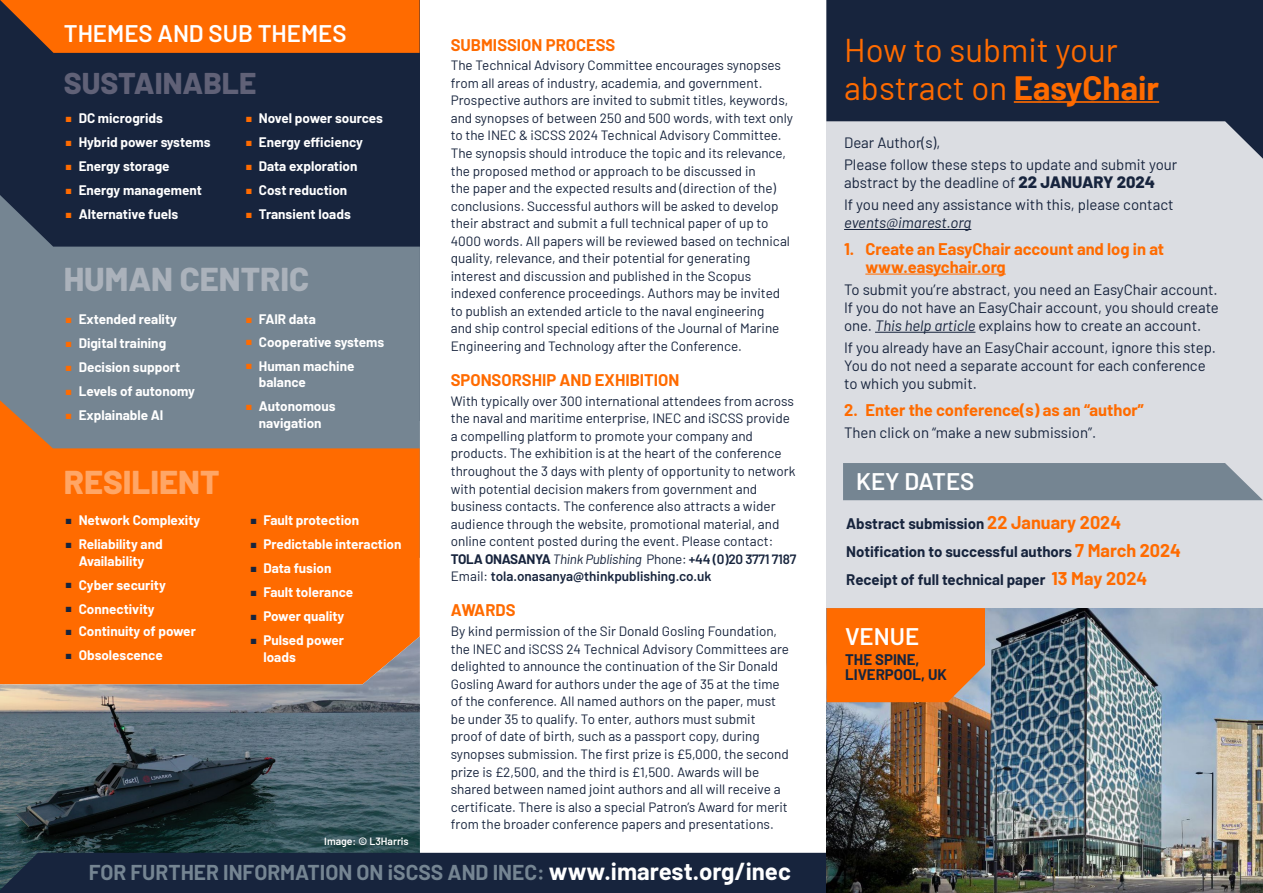
<style>
.page{position:relative;width:1263px;height:893px;background:#fff}
.page>*{position:absolute;margin:0;border:0;box-sizing:border-box;transform-origin:0 0}
.t1{font:33px/37.5px "Barlow";color:#ff6b00}
.t2{font:800 33px "Barlow";color:#abb2bb}
.t3{font:800 33px "Barlow";color:#ffa666}
.t4{font:800 30px "Barlow";color:#606177}
.t5{font:600 24px "Barlow";color:#fff}
.t6{font:700 21px "Barlow";color:#758592}
.t7{font:700 16.5px/18px "Barlow";color:#ff6b00}
.t8{font:15px/18px "Barlow";color:#17243d}
.t9{font:700 15px/28px "Barlow";color:#17243d}
.t10{font:italic 15px "Barlow";color:#17243d}
.t11{font:13.5px/17.5px "Barlow";color:#17243d}
.t12{font:700 13.5px/16.5px "Barlow";color:#fff}
.t13{font:600 10.5px "Barlow";color:#fff}
.s1{color:#ff6b00}
.s2{color:#17243d}
.s3{font-weight:700}
.s4{font-style:italic}
.s5{font-weight:600}
.s6{font-size:24px;color:#fff}
.s7{font-weight:800;font-size:16.5px}
.s8{font-size:18px;color:#ff6b00}
</style>
<div class="page">
<div style="left:0;top:0;width:420px;height:421px;background:#17243d"></div>
<svg style="left:0;top:195px;width:420px;height:205px;fill:#758592"></svg>
<svg style="left:0;top:400px;width:420px;height:236px;background:#e46f1b"></svg>
<svg style="left:0;top:0;width:420px;height:53px;background:#ee6504"></svg>
<img style="left:0;top:636px;width:420px;height:217px">
<div style="left:0;top:853px;width:826px;height:40px;background:#17243d"></div>
<div style="left:826px;top:0;width:437px;height:893px;background:#dbdde2"></div>
<hr style="left:844px;top:229px;width:127px;height:1px;background:#17243d">
<hr style="left:865px;top:274px;width:141px;height:1px;background:#ff6b00">
<hr style="left:875px;top:332px;width:100px;height:1px;background:#17243d">
<svg style="left:826px;top:0;width:437px;height:159px;fill:#17243d"></svg>
<hr style="left:1014px;top:101px;width:145px;height:2px;background:#ff6b00">
<div style="left:843px;top:463px;width:420px;height:37px;background:#758592"></div>
<img style="left:827px;top:608px;width:436px;height:285px">
<svg style="left:826px;top:608px;width:159px;height:94px;background:#f96e0a"></svg>
<h3 class="t5" style="left:64px;top:16px;width:284px">THEMES AND SUB THEMES</h3>
<h2 class="t4" style="left:64px;top:61px;width:194px">SUSTAINABLE</h2>
<p class="t12" style="left:66px;top:109px;width:99px"><span class="s1">■</span> DC microgrids</p>
<p class="t12" style="left:66px;top:133px;width:146px"><span class="s1">■</span> Hybrid power systems</p>
<p class="t12" style="left:66px;top:157px;width:105px"><span class="s1">■</span> Energy storage</p>
<p class="t12" style="left:66px;top:181px;width:138px"><span class="s1">■</span> Energy management</p>
<p class="t12" style="left:66px;top:205px;width:114px"><span class="s1">■</span> Alternative fuels</p>
<p class="t12" style="left:246px;top:109px;width:138px"><span class="s1">■</span> Novel power sources</p>
<p class="t12" style="left:246px;top:133px;width:118px"><span class="s1">■</span> Energy efficiency</p>
<p class="t12" style="left:246px;top:157px;width:113px"><span class="s1">■</span> Data exploration</p>
<p class="t12" style="left:246px;top:181px;width:103px"><span class="s1">■</span> Cost reduction</p>
<p class="t12" style="left:246px;top:205px;width:106px"><span class="s1">■</span> Transient loads</p>
<h1 class="t2" style="left:64px;top:255px;width:247px">HUMAN CENTRIC</h1>
<p class="t12" style="left:66px;top:310px;width:113px"><span class="s1">■</span> Extended reality</p>
<p class="t12" style="left:66px;top:334px;width:102px"><span class="s1">■</span> Digital training</p>
<p class="t12" style="left:66px;top:358px;width:116px"><span class="s1">■</span> Decision support</p>
<p class="t12" style="left:66px;top:382px;width:131px"><span class="s1">■</span> Levels of autonomy</p>
<p class="t12" style="left:66px;top:406px;width:99px"><span class="s1">■</span> Explainable AI</p>
<h1 class="t3" style="left:64px;top:458px;width:157px">RESILIENT</h1>
<p class="t12" style="left:66px;top:511px;width:136px"><span class="s2">■</span> Network Complexity</p>
<p class="t12" style="left:66px;top:535px;width:98px;text-align:center"><span class="s2">■</span> Reliability and<br>Availability</p>
<p class="t12" style="left:66px;top:576px;width:101px"><span class="s2">■</span> Cyber security</p>
<p class="t12" style="left:66px;top:600px;width:90px"><span class="s2">■</span> Connectivity</p>
<p class="t12" style="left:66px;top:622px;width:131px"><span class="s2">■</span> Continuity of power</p>
<p class="t12" style="left:66px;top:646px;width:98px"><span class="s2">■</span> Obsolescence</p>
<p class="t12" style="left:246px;top:310px;width:71px"><span class="s1">■</span> FAIR data</p>
<p class="t12" style="left:246px;top:333px;width:140px"><span class="s1">■</span> Cooperative systems</p>
<p class="t12" style="left:259px;top:357px;width:97px;text-indent:-13px"><span class="s1">■</span> Human machine balance</p>
<p class="t12" style="left:246px;top:397px;width:91px;text-align:center"><span class="s1">■</span> Autonomous navigation</p>
<p class="t12" style="left:251px;top:511px;width:110px"><span class="s2">■</span> Fault protection</p>
<p class="t12" style="left:251px;top:535px;width:152px"><span class="s2">■</span> Predictable interaction</p>
<p class="t12" style="left:251px;top:559px;width:82px"><span class="s2">■</span> Data fusion</p>
<p class="t12" style="left:251px;top:583px;width:104px"><span class="s2">■</span> Fault tolerance</p>
<p class="t12" style="left:251px;top:607px;width:95px"><span class="s2">■</span> Power quality</p>
<p class="t12" style="left:263px;top:631px;width:82px;text-indent:-13px"><span class="s2">■</span> Pulsed power loads</p>
<p class="t13" style="left:324px;top:833px;width:86px">Image: © L3Harris</p>
<p class="t7" style="left:451px;top:34px;width:166px">SUBMISSION PROCESS</p>
<p class="t11" style="left:451px;top:56px;width:344px">The Technical Advisory Committee encourages synopses from all areas of industry, academia, and government.<br>Prospective authors are invited to submit titles, keywords, and synopses of between 250 and 500 words, with text only to the INEC &amp; iSCSS 2024 Technical Advisory Committee.<br>The synopsis should introduce the topic and its relevance, the proposed method or approach to be discussed in<br>the paper and the expected results and (direction of the) conclusions. Successful authors will be asked to develop their abstract and submit a full technical paper of up to 4000 words. All papers will be reviewed based on technical quality, relevance, and their potential for generating interest and discussion and published in the Scopus indexed conference proceedings. Authors may be invited to publish an extended article to the naval engineering<br>and ship control special editions of the Journal of Marine Engineering and Technology after the Conference.</p>
<p class="t7" style="left:451px;top:370px;width:230px">SPONSORSHIP AND EXHIBITION</p>
<p class="t11" style="left:451px;top:391px;width:347px">With typically over 300 international attendees from across the naval and maritime enterprise, INEC and iSCSS provide a compelling platform to promote your company and products. The exhibition is at the heart of the conference throughout the 3 days with plenty of opportunity to network with potential decision makers from government and business contacts. The conference also attracts a wider audience through the website, promotional material, and online content posted during the event. Please contact:<br><span class="s3">TOLA ONASANYA</span> <span class="s4">Think Publishing</span> Phone: <span class="s5">+44 (0)20 3771 7187<br></span>Email: <span class="s5">tola.onasanya@thinkpublishing.co.uk</span></p>
<p class="t7" style="left:451px;top:600px;width:66px">AWARDS</p>
<p class="t11" style="left:451px;top:621px;width:340px">By kind permission of the Sir Donald Gosling Foundation, the INEC and iSCSS 24 Technical Advisory Committees are delighted to announce the continuation of the Sir Donald Gosling Award for authors under the age of 35 at the time of the conference. All named authors on the paper, must be under 35 to qualify. To enter, authors must submit proof of date of birth, such as a passport copy, during synopses submission. The first prize is £5,000, the second prize is £2,500, and the third is £1,500. Awards will be shared between named joint authors and all will receive a certificate. There is also a special Patron’s Award for merit from the broader conference papers and presentations.</p>
<h3 class="t6" style="left:89px;top:857px;width:704px">FOR FURTHER INFORMATION ON iSCSS AND INEC: <span class="s6">www.imarest.org/inec</span></h3>
<h1 class="t1" style="left:844px;top:29px;width:316px">How to submit your abstract on <span class="s3">EasyChair</span></h1>
<p class="t8" style="left:844px;top:130px;width:335px;line-height:22.2px">Dear Author(s),<br>Please follow these steps to update and submit your</p>
<p class="t8" style="left:844px;top:170px;width:331px;line-height:22.2px">abstract by the deadline of <span class="s7">22 JANUARY 2024<br></span>If you need any assistance with this, please contact</p>
<p class="t10" style="left:844px;top:212px;width:129px">events@imarest.org</p>
<p class="t7" style="left:865px;top:239px;width:300px;text-indent:-21px">1. Create an EasyChair account and log in at www.easychair.org</p>
<p class="t8" style="left:844px;top:280px;width:376px;text-align:justify">To submit you’re abstract, you need an EasyChair account.<br>If you do not have an EasyChair account, you should create one. <span class="s4">This help article</span> explains how to create an account.</p>
<p class="t8" style="left:844px;top:338px;width:373px">If you already have an EasyChair account, ignore this step.<br>You do not need a separate account for each conference to which you submit.</p>
<p class="t7" style="left:844px;top:400px;width:301px">2. Enter the conference(s) as an “author”</p>
<p class="t8" style="left:844px;top:423px;width:254px">Then click on “make a new submission”.</p>
<h3 class="t5" style="left:856px;top:463px;width:120px">KEY DATES</h3>
<p class="t9" style="left:846px;top:508px;width:336px">Abstract submission <span class="s8">22 January 2024<br></span>Notification to successful authors <span class="s8">7 March 2024<br></span>Receipt of full technical paper <span class="s8">13 May 2024</span></p>
<h3 class="t5" style="left:845px;top:619px;width:76px">VENUE</h3>
<p class="t9" style="left:845px;top:651px;width:103px;line-height:15px">THE SPINE,<br>LIVERPOOL, UK</p>
</div>
